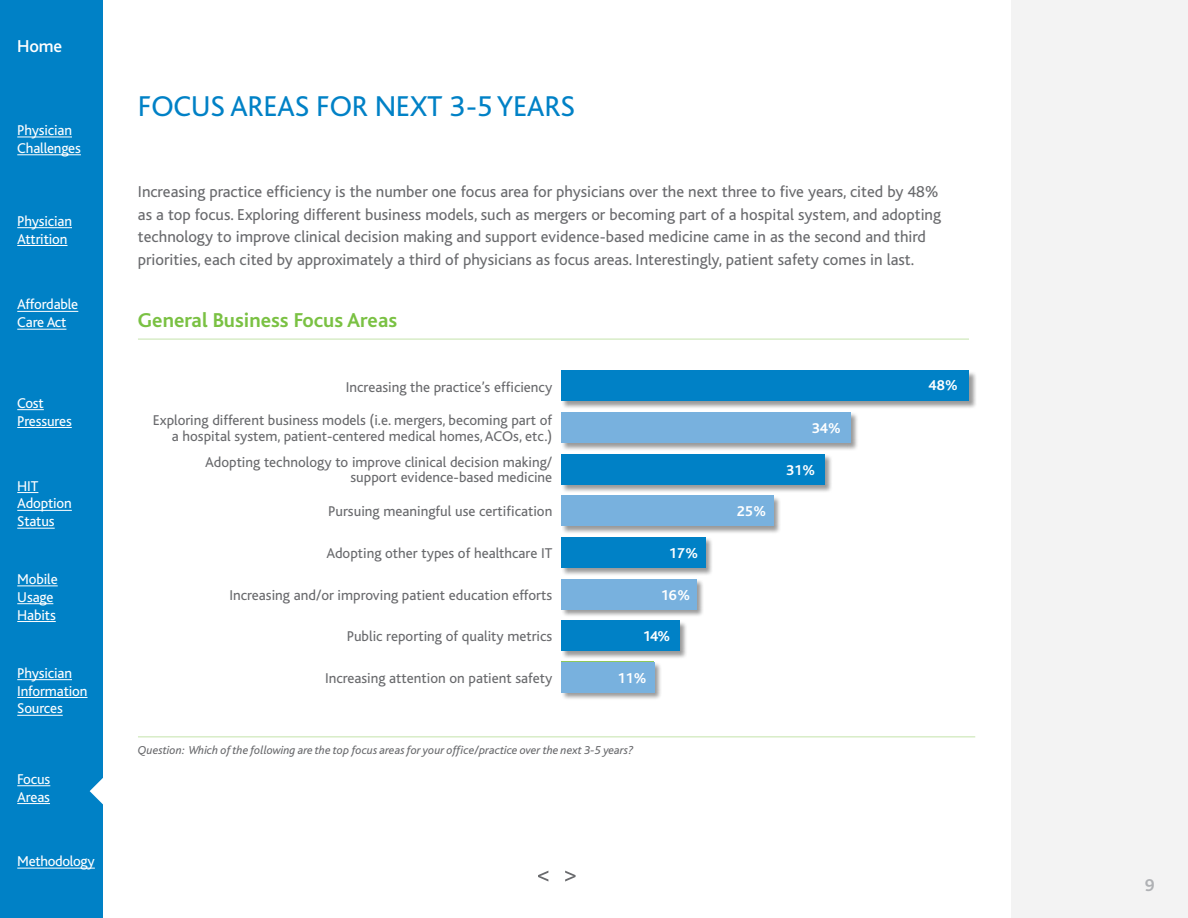
<style>
.page{position:relative;width:1188px;height:918px;background:#fff}
.page>*{position:absolute;margin:0;border:0;box-sizing:border-box;transform-origin:0 0}
.t1{font:30px "Bliss";letter-spacing:-.01em;color:#0081c6}
.t2{font:700 21px "Bliss";color:#7ac143}
.t3{font:500 18px "Bliss";color:#fff}
.t4{font:700 18px "Bliss";color:#afb1b4}
.t5{font:16.5px/22.5px "Bliss";color:#696a6d}
.t6{font:14.85px/16.5px "Bliss";color:#696a6d;text-align:right}
.t7{font:14.85px/17.9px "Bliss";letter-spacing:-.01em;color:#fff}
.t8{font:700 14.85px "Bliss";color:#fff}
.t9{font:italic 12px "Bliss";color:#696a6d}
</style>
<div class="page">
<div style="left:562px;top:371px;width:415px;height:38px;background:#000;opacity:.4"></div>
<div style="left:562px;top:413px;width:297px;height:38px;background:#000;opacity:.4"></div>
<div style="left:562px;top:454px;width:271px;height:39px;background:#000;opacity:.4"></div>
<div style="left:562px;top:496px;width:219px;height:38px;background:#000;opacity:.4"></div>
<div style="left:562px;top:538px;width:151px;height:38px;background:#000;opacity:.4"></div>
<div style="left:562px;top:579px;width:142px;height:38px;background:#000;opacity:.4"></div>
<div style="left:562px;top:621px;width:126px;height:38px;background:#000;opacity:.4"></div>
<div style="left:562px;top:662px;width:100px;height:38px;background:#000;opacity:.4"></div>
<div style="left:0;top:0;width:103px;height:918px;background:#0081c6"></div>
<hr style="left:17px;top:311px;width:61px;height:1px;background:#fff">
<hr style="left:17px;top:329px;width:49px;height:1px;background:#fff">
<svg style="left:17px;top:409px;width:27px;height:1px"></svg>
<hr style="left:17px;top:427px;width:55px;height:1px;background:#fff">
<hr style="left:17px;top:679px;width:55px;height:1px;background:#fff">
<hr style="left:17px;top:697px;width:71px;height:1px;background:#fff">
<hr style="left:17px;top:715px;width:46px;height:1px;background:#fff">
<hr style="left:17px;top:586px;width:41px;height:1px;background:#fff">
<hr style="left:17px;top:603px;width:36px;height:1px;background:#fff">
<hr style="left:17px;top:621px;width:39px;height:1px;background:#fff">
<hr style="left:17px;top:785px;width:33px;height:1px;background:#fff">
<hr style="left:17px;top:803px;width:33px;height:1px;background:#fff">
<hr style="left:17px;top:868px;width:78px;height:1px;background:#fff">
<hr style="left:17px;top:227px;width:55px;height:1px;background:#fff">
<hr style="left:17px;top:245px;width:51px;height:1px;background:#fff">
<svg style="left:17px;top:492px;width:21px;height:1px"></svg>
<hr style="left:17px;top:510px;width:55px;height:1px;background:#fff">
<hr style="left:17px;top:528px;width:38px;height:1px;background:#fff">
<hr style="left:17px;top:137px;width:55px;height:1px;background:#fff">
<hr style="left:17px;top:155px;width:64px;height:1px;background:#fff">
<hr style="left:138px;top:736px;width:837px;height:2px;background:#7ac143">
<hr style="left:138px;top:338px;width:831px;height:2px;background:#7ac143">
<div style="left:1011px;top:0;width:177px;height:918px;background:#f3f3f3"></div>
<svg style="left:90px;top:778px;width:13px;height:26px"></svg>
<div style="left:561px;top:412px;width:290px;height:31px;background:#78b1de"></div>
<div style="left:561px;top:370px;width:408px;height:31px;background:#0081c6"></div>
<div style="left:561px;top:495px;width:212px;height:31px;background:#78b1de"></div>
<div style="left:561px;top:579px;width:136px;height:30px;background:#78b1de"></div>
<div style="left:561px;top:662px;width:93px;height:31px;background:#78b1de"></div>
<div style="left:561px;top:537px;width:144px;height:31px;background:#0081c6"></div>
<div style="left:561px;top:620px;width:119px;height:31px;background:#0081c6"></div>
<div style="left:561px;top:454px;width:263px;height:31px;background:#0081c6"></div>
<svg style="left:538px;top:871px;width:38px;height:11px"></svg>
<p class="t3" style="left:17px;top:37px;width:46px">Home</p>
<p class="t7" style="left:17px;top:121px;width:65px">Physician<br>Challenges</p>
<p class="t7" style="left:17px;top:212px;width:56px">Physician<br>Attrition</p>
<p class="t7" style="left:17px;top:296px;width:63px">Affordable<br>Care Act</p>
<p class="t7" style="left:17px;top:394px;width:56px">Cost<br>Pressures</p>
<p class="t7" style="left:17px;top:477px;width:56px">HIT<br>Adoption<br>Status</p>
<p class="t7" style="left:17px;top:570px;width:42px">Mobile<br>Usage<br>Habits</p>
<p class="t7" style="left:17px;top:664px;width:72px">Physician<br>Information<br>Sources</p>
<p class="t7" style="left:17px;top:770px;width:35px">Focus<br>Areas</p>
<p class="t7" style="left:17px;top:853px;width:79px">Methodology</p>
<h1 class="t1" style="left:138px;top:90px;width:33px">Focus</h1>
<h1 class="t1" style="left:230px;top:90px;width:343px">areas for next 3-5 years</h1>
<p class="t5" style="left:138px;top:181px;width:805px">Increasing practice efficiency is the number one focus area for physicians over the next three to five years, cited by 48% as a top focus. Exploring different business models, such as mergers or becoming part of a hospital system, and adopting technology to improve clinical decision making and support evidence-based medicine came in as the second and third priorities, each cited by approximately a third of physicians as focus areas. Interestingly, patient safety comes in last.</p>
<p class="t2" style="left:138px;top:309px;width:261px">General Business Focus Areas</p>
<p class="t6" style="left:346px;top:379px;width:208px">Increasing the practice’s efficiency</p>
<p class="t8" style="left:929px;top:377px;width:31px">48%</p>
<p class="t6" style="left:153px;top:412px;width:401px">Exploring different business models (i.e. mergers, becoming part of a hospital system, patient-centered medical homes, ACOs, etc.)</p>
<p class="t8" style="left:812px;top:421px;width:31px">34%</p>
<p class="t6" style="left:205px;top:455px;width:349px;line-height:15px">Adopting technology to improve clinical decision making/ support evidence-based medicine</p>
<p class="t8" style="left:786px;top:462px;width:31px">31%</p>
<p class="t6" style="left:328px;top:503px;width:226px">Pursuing meaningful use certification</p>
<p class="t6" style="left:326px;top:545px;width:227px">Adopting other types of healthcare IT</p>
<p class="t6" style="left:230px;top:587px;width:324px">Increasing and/or improving patient education efforts</p>
<p class="t6" style="left:347px;top:628px;width:207px">Public reporting of quality metrics</p>
<p class="t6" style="left:325px;top:670px;width:229px">Increasing attention on patient safety</p>
<p class="t8" style="left:669px;top:545px;width:31px">17%</p>
<p class="t8" style="left:661px;top:587px;width:31px">16%</p>
<p class="t8" style="left:643px;top:629px;width:29px">14%</p>
<p class="t8" style="left:617px;top:670px;width:31px">11%</p>
<p class="t9" style="left:138px;top:744px;width:497px">Question: Which of the following are the top focus areas for your office/practice over the next 3-5 years?</p>
<p class="t8" style="left:737px;top:504px;width:31px">25%</p>
<p class="t4" style="left:1145px;top:876px;width:11px">9</p>
</div>
